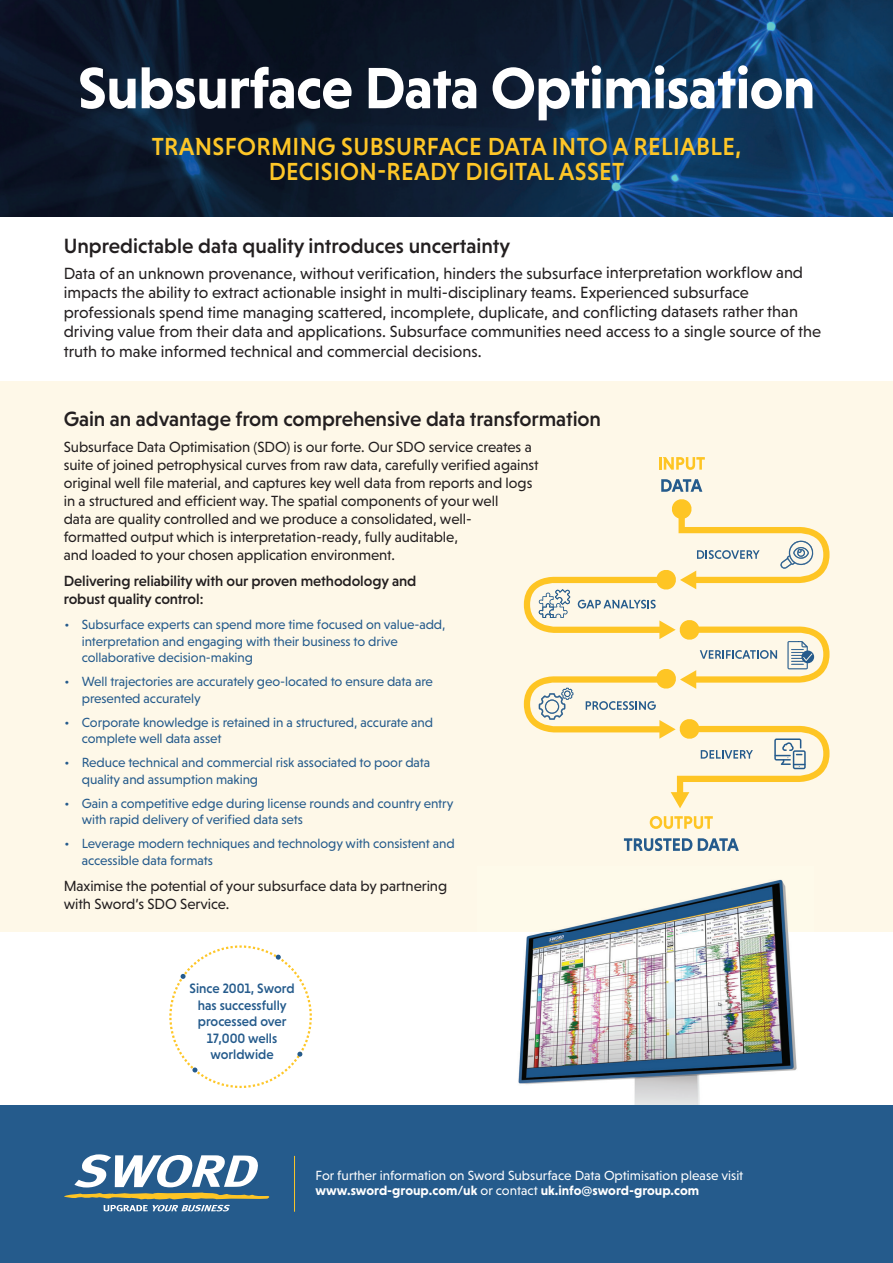
<style>
.page{position:relative;width:893px;height:1263px;background:#fff}
.page>*{position:absolute;margin:0;border:0;box-sizing:border-box;transform-origin:0 0}
.t1{font:700 59.25px "Niveau Grotesk";letter-spacing:-.015em;color:#fff}
.t2{font:500 25.2px/25.2px "Niveau Grotesk";letter-spacing:.015em;color:#fec627;text-align:center}
.t3{font:500 21px "Niveau Grotesk";letter-spacing:-.005em;color:#231f20}
.t4{font:16.5px/19.5px "Niveau Grotesk";color:#231f20}
.t5{font:15px/18px "Niveau Grotesk";letter-spacing:-.005em;color:#231f20}
.t6{font:500 15px/18px "Niveau Grotesk";letter-spacing:-.005em;color:#231f20}
.t7{font:500 13.8px/16.5px "Niveau Grotesk";color:#255b8c;text-align:center}
.t8{font:13.5px/16.5px "Niveau Grotesk";letter-spacing:-.005em;color:#255b8c}
.t9{font:13.5px/15px "Niveau Grotesk";color:#fff}
.s1{font-weight:700}
</style>
<div class="page">
<div style="left:0;top:381px;width:893px;height:550px;background:#fef8e8"></div>
<img style="left:477px;top:879px;width:336px;height:227px">
<img style="left:0;top:0;width:893px;height:217px">
<div style="left:0;top:1106px;width:893px;height:157px;background:#255b8c"></div>
<svg style="left:64px;top:1154px;width:205px;height:57px"></svg>
<svg style="left:659px;top:457px;width:46px;height:13px"></svg>
<svg style="left:661px;top:479px;width:41px;height:13px"></svg>
<svg style="left:650px;top:816px;width:63px;height:13px"></svg>
<svg style="left:624px;top:838px;width:68px;height:13px"></svg>
<svg style="left:698px;top:838px;width:41px;height:13px"></svg>
<svg style="left:524px;top:499px;width:305px;height:309px"></svg>
<svg style="left:169px;top:945px;width:143px;height:143px"></svg>
<hr style="left:294px;top:1156px;width:1px;height:56px;background:#fec627">
<h1 class="t1" style="left:78px;top:67px;width:739px">Subsurface Data Optimisation</h1>
<h2 class="t2" style="left:152px;top:136px;width:591px">TRANSFORMING SUBSURFACE DATA INTO A RELIABLE,<br>DECISION-READY DIGITAL ASSET</h2>
<h3 class="t3" style="left:64px;top:239px;width:448px">Unpredictable data quality introduces uncertainty</h3>
<p class="t4" style="left:64px;top:265px;width:759px">Data of an unknown provenance, without verification, hinders the subsurface interpretation workflow and impacts the ability to extract actionable insight in multi-disciplinary teams. Experienced subsurface professionals spend time managing scattered, incomplete, duplicate, and conflicting datasets rather than driving value from their data and applications. Subsurface communities need access to a single source of the truth to make informed technical and commercial decisions.</p>
<h3 class="t3" style="left:64px;top:411px;width:539px">Gain an advantage from comprehensive data transformation</h3>
<p class="t5" style="left:64px;top:440px;width:476px">Subsurface Data Optimisation (SDO) is our forte. Our SDO service creates a suite of joined petrophysical curves from raw data, carefully verified against original well file material, and captures key well data from reports and logs in a structured and efficient way. The spatial components of your well<br>data are quality controlled and we produce a consolidated, well&shy;formatted output which is interpretation-ready, fully auditable,<br>and loaded to your chosen application environment.</p>
<p class="t6" style="left:64px;top:574px;width:354px">Delivering reliability with our proven methodology and robust quality control:</p>
<p class="t8" style="left:82px;top:618px;width:365px;text-indent:-17px">• Subsurface experts can spend more time focused on value-add, interpretation and engaging with their business to drive collaborative decision-making</p>
<p class="t8" style="left:82px;top:675px;width:353px;text-indent:-17px">• Well trajectories are accurately geo-located to ensure data are presented accurately</p>
<p class="t8" style="left:82px;top:715px;width:353px;text-indent:-17px">• Corporate knowledge is retained in a structured, accurate and complete well data asset</p>
<p class="t8" style="left:82px;top:756px;width:350px;text-indent:-17px">• Reduce technical and commercial risk associated to poor data quality and assumption making</p>
<p class="t8" style="left:82px;top:796px;width:373px;text-indent:-17px">• Gain a competitive edge during license rounds and country entry with rapid delivery of verified data sets</p>
<p class="t8" style="left:82px;top:837px;width:374px;text-indent:-17px">• Leverage modern techniques and technology with consistent and accessible data formats</p>
<p class="t5" style="left:64px;top:878px;width:385px">Maximise the potential of your subsurface data by partnering with Sword’s SDO Service.</p>
<p class="t7" style="left:190px;top:981px;width:107px">Since 2001, Sword has successfully processed over<br>17,000 wells worldwide</p>
<p class="t9" style="left:315px;top:1169px;width:429px">For further information on Sword Subsurface Data Optimisation please visit <span class="s1">www.sword-group.com/uk</span> or contact <span class="s1">uk.info@sword-group.com</span></p>
</div>
